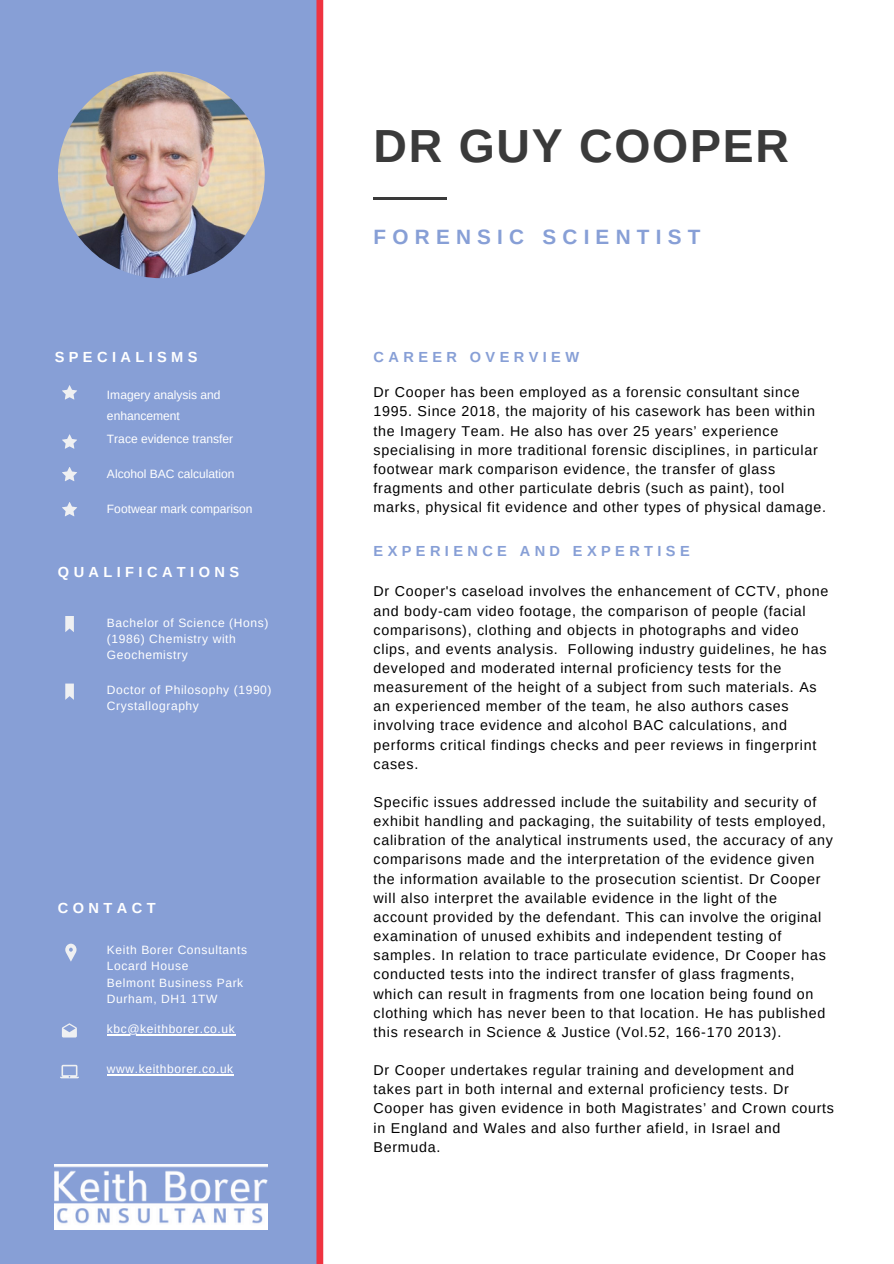
<style>
.page{position:relative;width:894px;height:1264px;background:#fff}
.page>*{position:absolute;margin:0;border:0;box-sizing:border-box;transform-origin:0 0}
.t1{font:700 46.35px "Arimo";letter-spacing:.04em;color:#3a3a3a}
.t2{font:700 20.7px "Arimo";letter-spacing:.3em;color:#879fd6}
.t3{font:700 14.55px "Arimo";letter-spacing:.3em;color:#879fd6}
.t4{font:700 14.55px "Arimo";letter-spacing:.3em;color:#fff}
.t5{font:14.25px/19.2px "Arimo";letter-spacing:.05em;color:#000}
.t6{font:12px/16px "Arimo";letter-spacing:.05em;color:#fff}
.t7{font:12px/21px "Arimo";color:#fff}
</style>
<div class="page">
<div style="left:0;top:0;width:320px;height:1263px;background:#879fd6"></div>
<hr style="left:373px;top:198px;width:74px;height:1px;background:#3a3a3a">
<img style="left:58px;top:71px;width:207px;height:207px;border-radius:50%">
<svg style="left:65px;top:943px;width:11px;height:18px"></svg>
<svg style="left:60px;top:1064px;width:19px;height:14px"></svg>
<svg style="left:62px;top:1023px;width:15px;height:14px"></svg>
<svg style="left:65px;top:616px;width:9px;height:16px"></svg>
<svg style="left:65px;top:683px;width:9px;height:17px"></svg>
<img style="left:55px;top:1164px;width:213px;height:65px">
<div style="left:316px;top:0;width:7px;height:1263px;background:#ef3340"></div>
<svg style="left:62px;top:385px;width:15px;height:14px"></svg>
<hr style="left:107px;top:1074px;width:127px;height:1px;background:#fff">
<hr style="left:107px;top:1034px;width:128px;height:1px;background:#fff">
<svg style="left:62px;top:434px;width:15px;height:15px"></svg>
<svg style="left:62px;top:467px;width:15px;height:14px"></svg>
<svg style="left:62px;top:502px;width:15px;height:14px"></svg>
<p class="t4" style="left:55px;top:349px;width:144px">SPECIALISMS</p>
<p class="t7" style="left:107px;top:384px;width:115px">Imagery analysis and enhancement</p>
<p class="t7" style="left:107px;top:428px;width:128px">Trace evidence transfer</p>
<p class="t7" style="left:107px;top:463px;width:129px">Alcohol BAC calculation</p>
<p class="t7" style="left:107px;top:498px;width:147px">Footwear mark comparison</p>
<p class="t4" style="left:58px;top:564px;width:183px">QUALIFICATIONS</p>
<p class="t6" style="left:107px;top:614px;width:163px">Bachelor of Science (Hons) (1986) Chemistry with<br>Geochemistry</p>
<p class="t6" style="left:107px;top:682px;width:166px">Doctor of Philosophy (1990)<br>Crystallography</p>
<p class="t4" style="left:58px;top:899px;width:99px">CONTACT</p>
<p class="t6" style="left:107px;top:942px;width:142px">Keith Borer Consultants</p>
<p class="t6" style="left:107px;top:958px;width:83px">Locard House</p>
<p class="t6" style="left:107px;top:974px;width:138px">Belmont Business Park</p>
<p class="t6" style="left:107px;top:990px;width:112px">Durham, DH1 1TW</p>
<p class="t6" style="left:107px;top:1021px;width:129px">kbc@keithborer.co.uk</p>
<p class="t6" style="left:107px;top:1061px;width:128px">www.keithborer.co.uk</p>
<p class="t1" style="left:373px;top:120px;width:417px">DR GUY COOPER</p>
<p class="t2" style="left:373px;top:225px;width:328px">FORENSIC SCIENTIST</p>
<p class="t3" style="left:373px;top:348px;width:207px">CAREER OVERVIEW</p>
<p class="t5" style="left:373px;top:383px;width:454px">Dr Cooper has been employed as a forensic consultant since 1995. Since 2018, the majority of his casework has been within the Imagery Team. He also has over 25 years’ experience specialising in more traditional forensic disciplines, in particular footwear mark comparison evidence, the transfer of glass fragments and other particulate debris (such as paint), tool marks, physical fit evidence and other types of physical damage.</p>
<p class="t3" style="left:373px;top:543px;width:317px">EXPERIENCE AND EXPERTISE</p>
<p class="t5" style="left:373px;top:582px;width:456px">Dr Cooper's caseload involves the enhancement of CCTV, phone and body-cam video footage, the comparison of people (facial comparisons), clothing and objects in photographs and video clips, and events analysis. Following industry guidelines, he has developed and moderated internal proficiency tests for the measurement of the height of a subject from such materials. As an experienced member of the team, he also authors cases involving trace evidence and alcohol BAC calculations, and performs critical findings checks and peer reviews in fingerprint cases.</p>
<p class="t5" style="left:373px;top:792px;width:460px">Specific issues addressed include the suitability and security of exhibit handling and packaging, the suitability of tests employed, calibration of the analytical instruments used, the accuracy of any comparisons made and the interpretation of the evidence given the information available to the prosecution scientist. Dr Cooper will also interpret the available evidence in the light of the account provided by the defendant. This can involve the original examination of unused exhibits and independent testing of samples. In relation to trace particulate evidence, Dr Cooper has conducted tests into the indirect transfer of glass fragments, which can result in fragments from one location being found on clothing which has never been to that location. He has published this research in Science &amp; Justice (Vol.52, 166-170 2013).</p>
<p class="t5" style="left:373px;top:1060px;width:462px">Dr Cooper undertakes regular training and development and takes part in both internal and external proficiency tests. Dr Cooper has given evidence in both Magistrates’ and Crown courts in England and Wales and also further afield, in Israel and Bermuda.</p>
</div>
